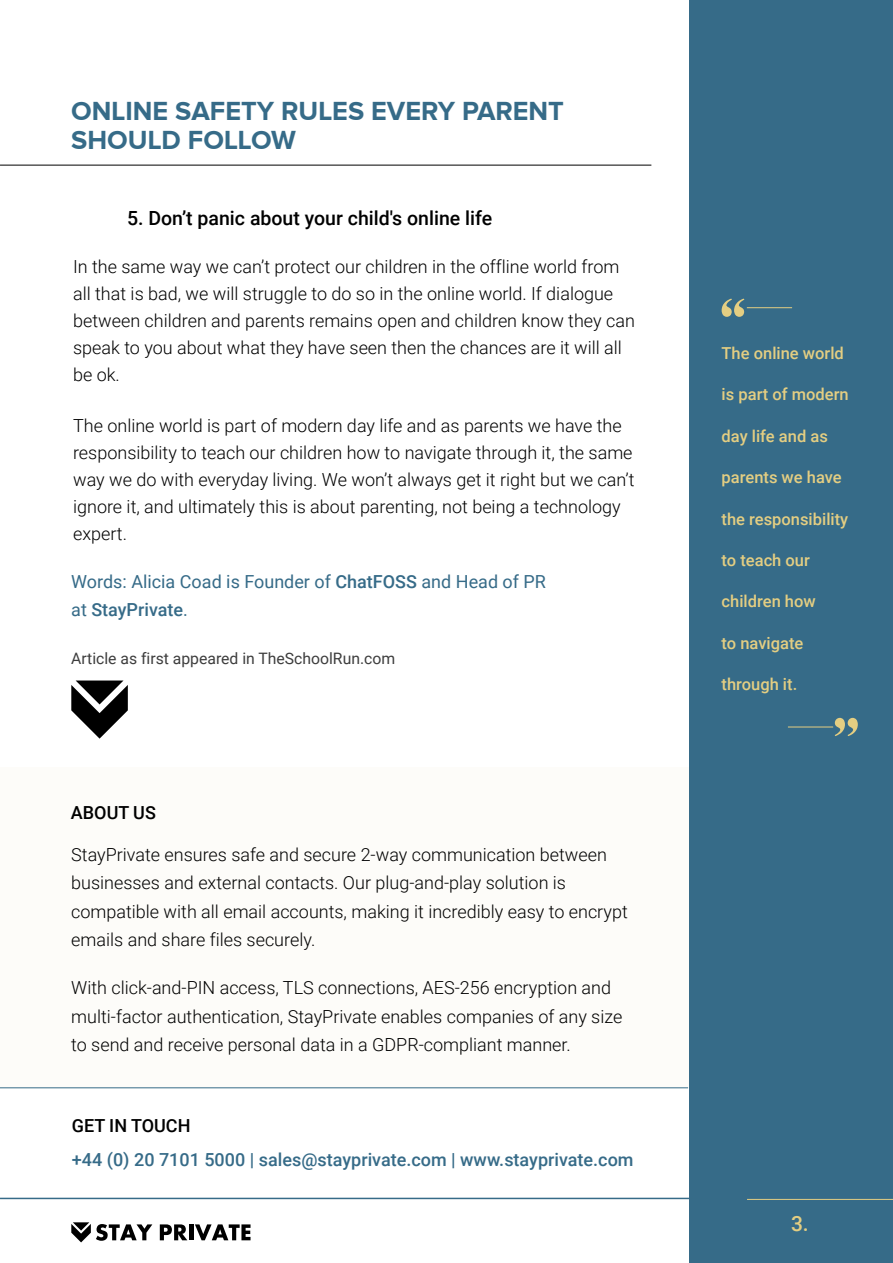
<style>
.page{position:relative;width:893px;height:1263px;background:#fff}
.page>*{position:absolute;margin:0;border:0;box-sizing:border-box;transform-origin:0 0}
.t1{font:700 27px/28.5px "Proxima Nova A";color:#366b88}
.t2{font:500 21px "Roboto";color:#e4ce82}
.t3{font:500 19.5px "Roboto";color:#000}
.t4{font:300 18px/27px "Roboto";color:#000}
.t5{font:18px/28.5px "Roboto";color:#366b88}
.t6{font:500 18px "Roboto";color:#366b88}
.t7{font:500 18px "Roboto";color:#000}
.t8{font:500 16.5px "Roboto";color:#e4ce82}
.t9{font:15.75px "Roboto";color:#3d3d3d}
.s1{font-weight:500}
</style>
<div class="page">
<div style="left:689px;top:0;width:204px;height:1263px;background:#366b88"></div>
<svg style="left:722px;top:299px;width:22px;height:18px"></svg>
<svg style="left:835px;top:718px;width:23px;height:18px"></svg>
<hr style="left:788px;top:727px;width:45px;height:1px;background:#e4ce82">
<hr style="left:747px;top:1199px;width:146px;height:1px;background:#e4ce82">
<hr style="left:747px;top:307px;width:45px;height:1px;background:#e4ce82">
<hr style="left:0;top:165px;width:651px;height:1px;background:#000">
<hr style="left:0;top:1198px;width:689px;height:1px;background:#366b88">
<svg style="left:71px;top:1222px;width:81px;height:20px"></svg>
<svg style="left:160px;top:1224px;width:27px;height:16px"></svg>
<hr style="left:189px;top:1224px;width:4px;height:16px;background:#000">
<svg style="left:195px;top:1224px;width:56px;height:16px"></svg>
<svg style="left:71px;top:680px;width:57px;height:59px"></svg>
<div style="left:0;top:767px;width:689px;height:321px;background:#fdfcf9"></div>
<hr style="left:0;top:1087px;width:688px;height:1px;background:#366b88">
<h1 class="t1" style="left:71px;top:96px;width:494px">ONLINE SAFETY RULES EVERY PARENT<br>SHOULD FOLLOW</h1>
<p class="t3" style="left:127px;top:204px;width:367px">5. Don’t panic about your child's online life</p>
<p class="t4" style="left:73px;top:252px;width:563px">In the same way we can’t protect our children in the offline world from all that is bad, we will struggle to do so in the online world. If dialogue between children and parents remains open and children know they can speak to you about what they have seen then the chances are it will all be ok.</p>
<p class="t4" style="left:73px;top:411px;width:563px">The online world is part of modern day life and as parents we have the responsibility to teach our children how to navigate through it, the same way we do with everyday living. We won’t always get it right but we can’t ignore it, and ultimately this is about parenting, not being a technology expert.</p>
<p class="t5" style="left:71px;top:566px;width:476px">Words: Alicia Coad is Founder of <span class="s1">ChatFOSS</span> and Head of PR at <span class="s1">StayPrivate</span>.</p>
<p class="t9" style="left:71px;top:648px;width:325px">Article as first appeared in TheSchoolRun.com</p>
<p class="t7" style="left:71px;top:800px;width:86px">ABOUT US</p>
<p class="t4" style="left:71px;top:839px;width:558px;line-height:28.5px">StayPrivate ensures safe and secure 2-way communication between businesses and external contacts. Our plug-and-play solution is compatible with all email accounts, making it incredibly easy to encrypt emails and share files securely.</p>
<p class="t4" style="left:71px;top:973px;width:553px;line-height:28.5px">With click-and-PIN access, TLS connections, AES-256 encryption and multi-factor authentication, StayPrivate enables companies of any size to send and receive personal data in a GDPR-compliant manner.</p>
<p class="t7" style="left:72px;top:1113px;width:120px">GET IN TOUCH</p>
<p class="t6" style="left:72px;top:1147px;width:563px">+44 (0) 20 7101 5000 | sales@stayprivate.com | www.stayprivate.com</p>
<p class="t8" style="left:722px;top:341px;width:124px">The online world</p>
<p class="t8" style="left:722px;top:383px;width:129px">is part of modern</p>
<p class="t8" style="left:722px;top:424px;width:108px">day life and as</p>
<p class="t8" style="left:722px;top:466px;width:122px">parents we have</p>
<p class="t8" style="left:722px;top:507px;width:128px">the responsibility</p>
<p class="t8" style="left:722px;top:548px;width:90px">to teach our</p>
<p class="t8" style="left:722px;top:590px;width:96px">children how</p>
<p class="t8" style="left:722px;top:631px;width:83px">to navigate</p>
<p class="t8" style="left:722px;top:673px;width:77px">through it.</p>
<p class="t2" style="left:791px;top:1208px;width:19px">3.</p>
</div>
